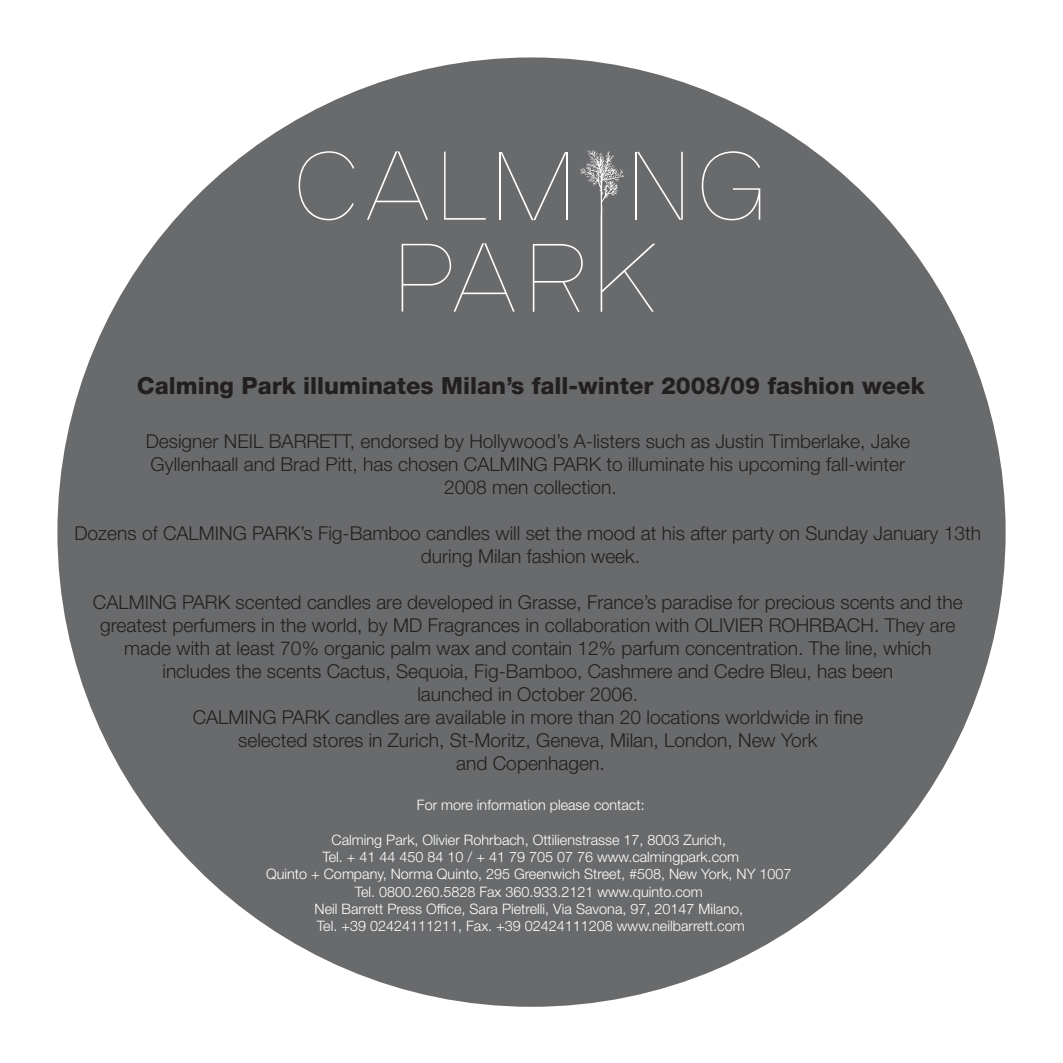
<style>
.page{position:relative;width:1063px;height:1063px;background:#fff}
.page>*{position:absolute;margin:0;border:0;box-sizing:border-box;transform-origin:0 0}
.t1{font:800 23.7px "Helvetica Neue";color:#231f20}
.t2{font:300 19.2px/23.1px "Helvetica Neue";color:#231f20;text-align:center}
.t3{font:300 14.4px/17.2px "Helvetica Neue";color:#fff;text-align:center}
</style>
<div class="page">
<div style="left:57px;top:57px;width:949px;height:950px;background:#696a6c;border-radius:50%"></div>
<svg style="left:299px;top:151px;width:55px;height:69px"></svg>
<svg style="left:702px;top:151px;width:58px;height:69px"></svg>
<svg style="left:367px;top:150px;width:316px;height:162px"></svg>
<p class="t1" style="left:137px;top:371px;width:789px">Calming Park illuminates Milan’s fall-winter 2008/09 fashion week</p>
<p class="t2" style="left:146px;top:429px;width:766px">Designer NEIL BARRETT, endorsed by Hollywood’s A-listers such as Justin Timberlake, Jake<br>Gyllenhaall and Brad Pitt, has chosen CALMING PARK to illuminate his upcoming fall-winter<br>2008 men collection.</p>
<p class="t2" style="left:74px;top:521px;width:908px">Dozens of CALMING PARK’s Fig-Bamboo candles will set the mood at his after party on Sunday January 13th during Milan fashion week.</p>
<p class="t2" style="left:93px;top:590px;width:871px">CALMING PARK scented candles are developed in Grasse, France’s paradise for precious scents and the greatest perfumers in the world, by MD Fragrances in collaboration with OLIVIER ROHRBACH. They are made with at least 70% organic palm wax and contain 12% parfum concentration. The line, which includes the scents Cactus, Sequoia, Fig-Bamboo, Cashmere and Cedre Bleu, has been<br>launched in October 2006.<br>CALMING PARK candles are available in more than 20 locations worldwide in fine<br>selected stores in Zurich, St-Moritz, Geneva, Milan, London, New York<br>and Copenhagen.</p>
<p class="t3" style="left:417px;top:796px;width:229px">For more information please contact:</p>
<p class="t3" style="left:266px;top:831px;width:527px">Calming Park, Olivier Rohrbach, Ottilienstrasse 17, 8003 Zurich,<br>Tel. + 41 44 450 84 10 / + 41 79 705 07 76 www.calmingpark.com<br>Quinto + Company, Norma Quinto, 295 Greenwich Street, #508, New York, NY 1007<br>Tel. 0800.260.5828 Fax 360.933.2121 www.quinto.com<br>Neil Barrett Press Office, Sara Pietrelli, Via Savona, 97, 20147 Milano,<br>Tel. +39 02424111211, Fax. +39 02424111208 www.neilbarrett.com</p>
</div>
